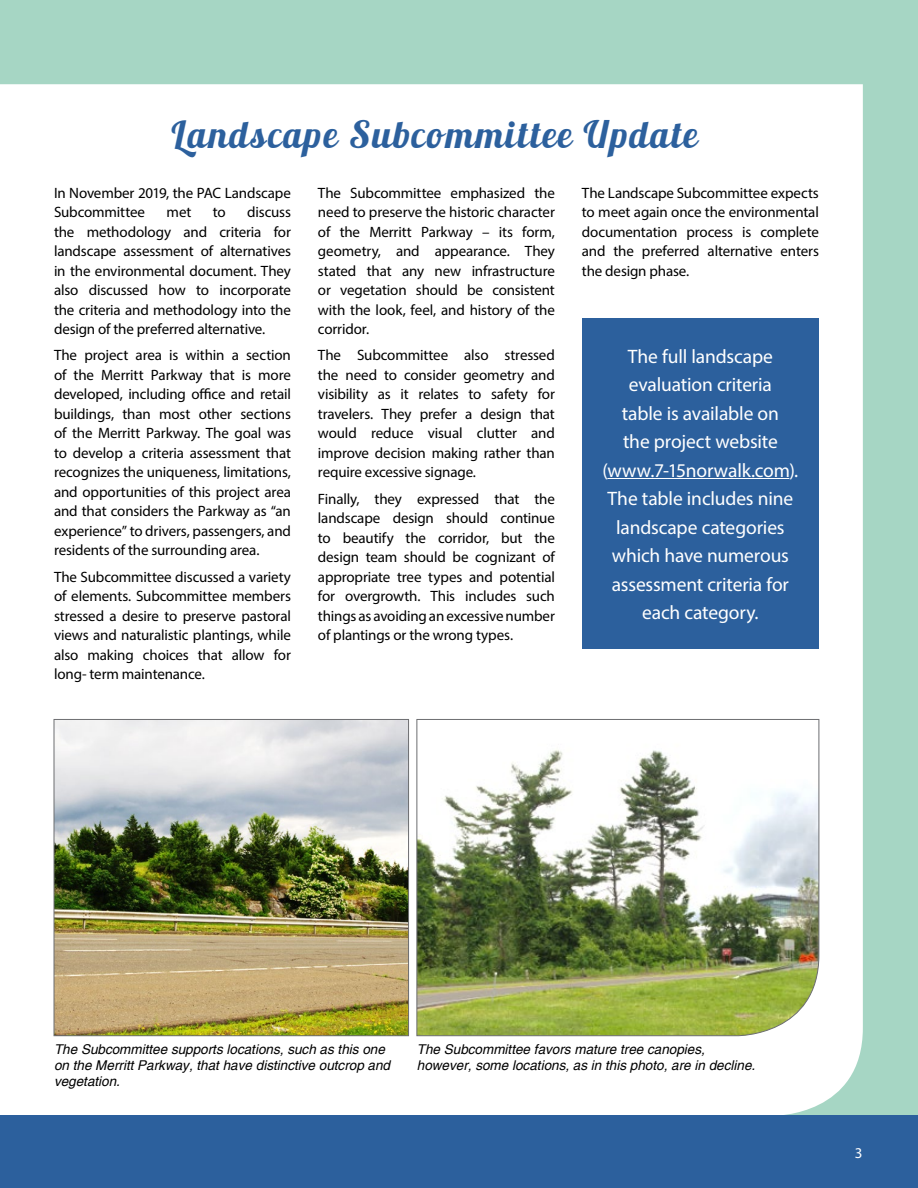
<style>
.page{position:relative;width:918px;height:1188px;background:#a6d6c4}
.page>*{position:absolute;margin:0;border:0;box-sizing:border-box;transform-origin:0 0}
.t1{font:37.5px "Lobster 1.3";letter-spacing:.05em;color:#2c609d}
.t2{font:19.5px/28.5px "Myriad Pro";letter-spacing:-.01em;color:#fff;text-align:center}
.Body_Text{font:15px/19.5px "Myriad Pro";letter-spacing:-.01em;color:#000;text-align:justify}
.Footer_Main_Text{font:15px "Myriad Pro";color:#fff}
.t3{font:italic 13.5px/16.2px "Helvetica";color:#000}
</style>
<div class="page">
<div style="left:0;top:84px;width:863px;height:1032px;background:#fff"></div>
<div style="left:0;top:1116px;width:918px;height:72px;background:#2c609d"></div>
<div style="left:582px;top:318px;width:237px;height:331px;background:#2c609d"></div>
<hr style="left:607px;top:478px;width:182px;height:1px;background:#fff">
<img style="left:417px;top:719px;width:402px;height:317px">
<img style="left:56px;top:721px;width:351px;height:313px">
<div style="left:54px;top:719px;width:355px;height:317px;border:1px solid #6d6e71"></div>
<p class="t1" style="left:172px;top:111px;width:528px">Landscape Subcommittee Update</p>
<p class="Body_Text" style="left:54px;top:183px;width:238px">In November 2019, the PAC Landscape<br>Subcommittee</p>
<p class="Body_Text" style="left:318px;top:183px;width:239px">The Subcommittee emphasized the need to preserve the historic character of the Merritt Parkway – its form, geometry, and appearance. They stated that any new infrastructure or vegetation should be consistent with the look, feel, and history of the corridor.</p>
<p class="Body_Text" style="left:318px;top:345px;width:238px">The Subcommittee also stressed the need to consider geometry and visibility as it relates to safety for travelers. They prefer a design that would reduce visual clutter and improve decision making rather than require excessive signage.</p>
<p class="Body_Text" style="left:318px;top:489px;width:238px">Finally, they expressed that the landscape design should continue to beautify the corridor, but the design team should be cognizant of appropriate tree types and potential for overgrowth. This includes such things as avoiding an excessive number of plantings or the wrong types.</p>
<p class="Body_Text" style="left:582px;top:183px;width:239px">The Landscape Subcommittee expects to meet again once the environmental documentation process is complete and the preferred alternative enters the design phase.</p>
<p class="Body_Text" style="left:54px;top:202px;width:239px;text-indent:193px">discuss the methodology and criteria for landscape assessment of alternatives in the environmental document. They also discussed how to incorporate the criteria and methodology into the design of the preferred alternative.</p>
<p class="Body_Text" style="left:54px;top:345px;width:239px">The project area is within a section of the Merritt Parkway that is more developed, including office and retail buildings, than most other sections of the Merritt Parkway. The goal was to develop a criteria assessment that recognizes the uniqueness, limitations, and opportunities of this project area and that considers the Parkway as “an experience” to drivers, passengers, and residents of the surrounding area.</p>
<p class="Body_Text" style="left:54px;top:567px;width:238px">The Subcommittee discussed a variety of elements. Subcommittee members stressed a desire to preserve pastoral views and naturalistic plantings, while also making choices that allow for long- term maintenance.</p>
<p class="Body_Text" style="left:167px;top:202px;width:26px">met</p>
<p class="Body_Text" style="left:213px;top:202px;width:14px">to</p>
<h2 class="t2" style="left:603px;top:341px;width:197px">The full landscape evaluation criteria<br>table is available on<br>the project website (www.7-15norwalk.com).<br>The table includes nine landscape categories which have numerous assessment criteria for each category.</h2>
<p class="t3" style="left:54px;top:1042px;width:338px">The Subcommittee supports locations, such as this one on the Merritt Parkway, that have distinctive outcrop and vegetation.</p>
<p class="t3" style="left:417px;top:1042px;width:340px">The Subcommittee favors mature tree canopies, however, some locations, as in this photo, are in decline.</p>
<p class="Footer_Main_Text" style="left:855px;top:1143px;width:9px">3</p>
</div>
